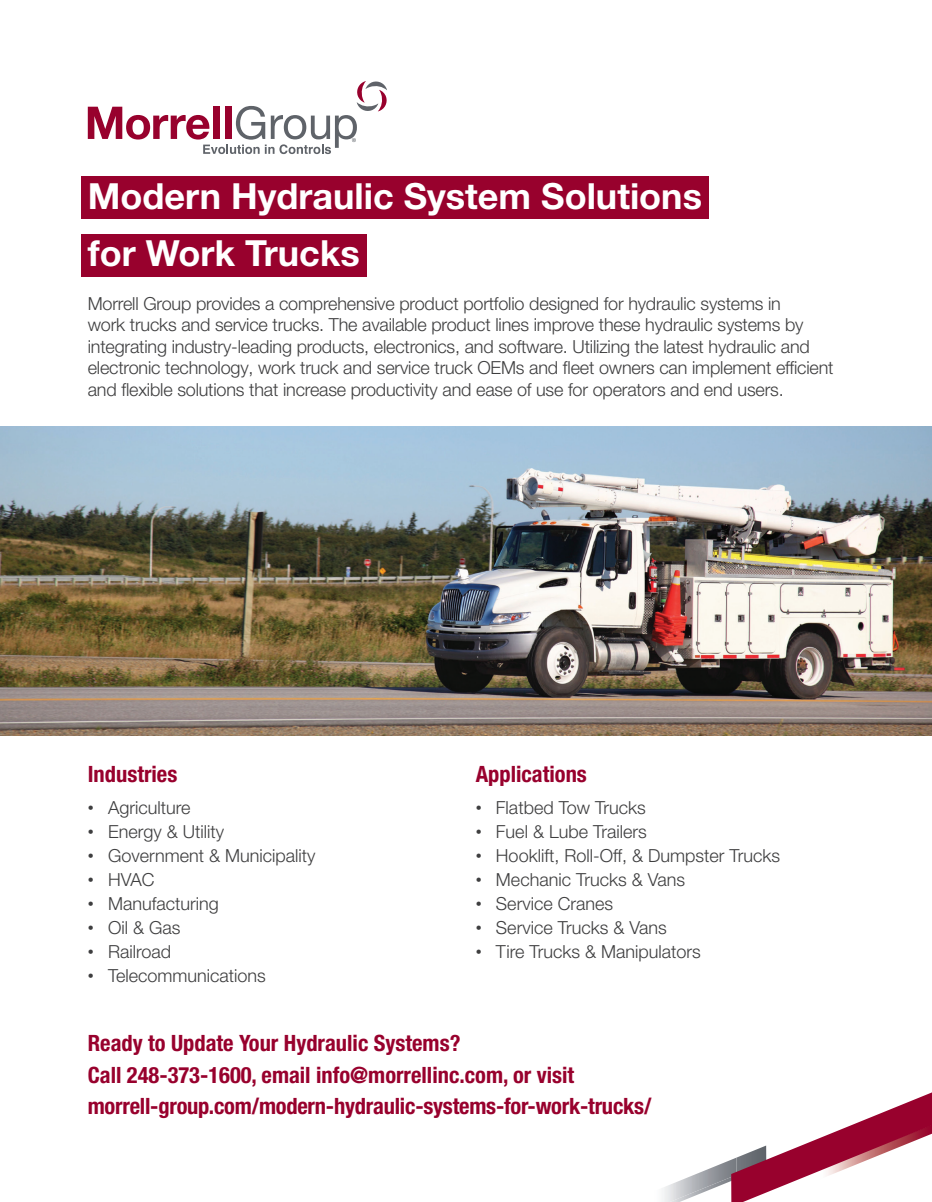
<style>
.page{position:relative;width:932px;height:1202px;background:#fff}
.page>*{position:absolute;margin:0;border:0;box-sizing:border-box;transform-origin:0 0}
.t1{font:700 36px "Helvetica Neue LT Pro";color:#fff}
.t2{font:700 condensed 22.5px "Helvetica Neue LT Pro";color:#98012d}
.t3{font:300 18px/21.6px "Helvetica Neue LT Pro";letter-spacing:-.01em;color:#3e3e3f}
.s1{font-size:12px}
</style>
<div class="page">
<img style="left:662px;top:1181px;width:74px;height:21px">
<svg style="left:679px;top:1092px;width:253px;height:109px"></svg>
<div style="left:81px;top:177px;width:627px;height:42px;background:#98012d"></div>
<div style="left:81px;top:234px;width:286px;height:42px;background:#98012d"></div>
<img style="left:0;top:427px;width:932px;height:308px">
<svg style="left:88px;top:81px;width:299px;height:73px"></svg>
<p class="t1" style="left:88px;top:174px;width:615px">Modern Hydraulic System Solutions</p>
<p class="t1" style="left:88px;top:231px;width:274px">for Work Trucks</p>
<p class="t3" style="left:88px;top:292px;width:747px">Morrell Group provides a comprehensive product portfolio designed for hydraulic systems in<br>work trucks and service trucks. The available product lines improve these hydraulic systems by integrating industry-leading products, electronics, and software. Utilizing the latest hydraulic and electronic technology, work truck and service truck OEMs and fleet owners can implement efficient and flexible solutions that increase productivity and ease of use for operators and end users.</p>
<p class="t2" style="left:88px;top:761px;width:91px">Industries</p>
<p class="t3" style="left:88px;top:796px;width:104px"><span class="s1">•</span> Agriculture</p>
<p class="t3" style="left:88px;top:820px;width:138px"><span class="s1">•</span> Energy &amp; Utility</p>
<p class="t3" style="left:88px;top:844px;width:229px"><span class="s1">•</span> Government &amp; Municipality</p>
<p class="t3" style="left:88px;top:868px;width:68px"><span class="s1">•</span> HVAC</p>
<p class="t3" style="left:88px;top:892px;width:132px"><span class="s1">•</span> Manufacturing</p>
<p class="t3" style="left:88px;top:916px;width:94px"><span class="s1">•</span> Oil &amp; Gas</p>
<p class="t3" style="left:88px;top:940px;width:85px"><span class="s1">•</span> Railroad</p>
<p class="t3" style="left:88px;top:964px;width:179px"><span class="s1">•</span> Telecommunications</p>
<p class="t2" style="left:475px;top:761px;width:113px">Applications</p>
<p class="t3" style="left:475px;top:796px;width:171px"><span class="s1">•</span> Flatbed Tow Trucks</p>
<p class="t3" style="left:475px;top:820px;width:172px"><span class="s1">•</span> Fuel &amp; Lube Trailers</p>
<p class="t3" style="left:475px;top:844px;width:306px"><span class="s1">•</span> Hooklift, Roll-Off, &amp; Dumpster Trucks</p>
<p class="t3" style="left:475px;top:868px;width:211px"><span class="s1">•</span> Mechanic Trucks &amp; Vans</p>
<p class="t3" style="left:475px;top:892px;width:139px"><span class="s1">•</span> Service Cranes</p>
<p class="t3" style="left:475px;top:916px;width:192px"><span class="s1">•</span> Service Trucks &amp; Vans</p>
<p class="t3" style="left:475px;top:940px;width:227px"><span class="s1">•</span> Tire Trucks &amp; Manipulators</p>
<p class="t2" style="left:88px;top:1029px;width:374px">Ready to Update Your Hydraulic Systems?</p>
<p class="t2" style="left:88px;top:1061px;width:488px">Call 248-373-1600, email info@morrellinc.com, or visit</p>
<p class="t2" style="left:88px;top:1092px;width:565px">morrell-group.com/modern-hydraulic-systems-for-work-trucks/</p>
</div>
